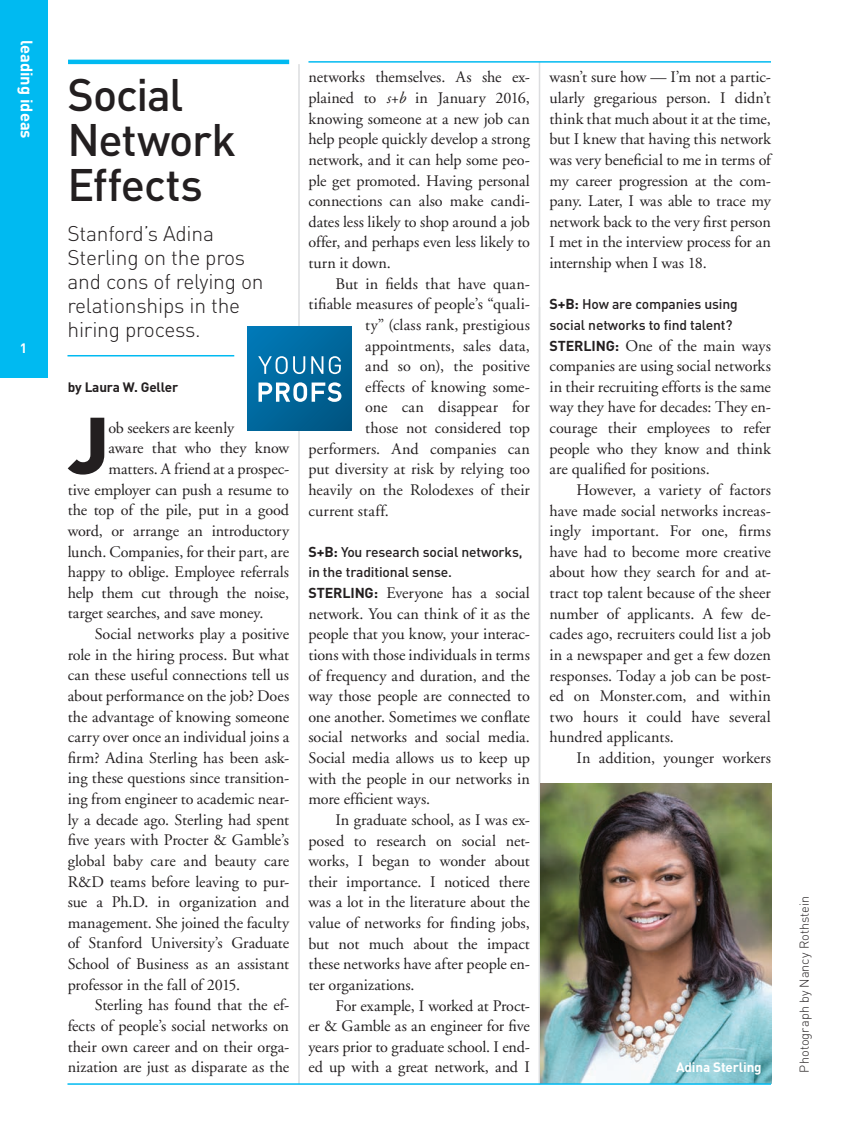
<style>
.page{position:relative;width:864px;height:1134px;background:#fff}
.page>*{position:absolute;margin:0;border:0;box-sizing:border-box;transform-origin:0 0}
.t1{font:900 79.2px "DIN";color:#231f20}
.t2{font:500 45px/45px "DIN";letter-spacing:-.025em;color:#231f20}
.t3{font:300 21px/24px "DIN";letter-spacing:-.01em;color:#231f20}
.t4{font:700 16.5px "DIN";color:#fff}
.t5{font:16.2px/20.5px "Adobe Garamond";color:#231f20;text-align:justify}
.t6{font:16.2px "Adobe Garamond";letter-spacing:-.02em;color:#231f20}
.t7{font:500 13.8px/20.5px "DIN";letter-spacing:-.01em;color:#231f20}
.t8{font:700 13.5px "DIN";letter-spacing:-.01em;color:#231f20}
.t9{font:700 13.5px "DIN";letter-spacing:-.01em;color:#fff}
.t10{font:300 12.75px "DIN";color:#231f20}
.s1{font-style:italic}
.s2{font-weight:700;font-size:14.25px}
.s3{font-family:"DIN";font-weight:700;font-size:14.25px}
</style>
<div class="page">
<div style="left:0;top:0;width:47px;height:378px;background:#00baf1"></div>
<hr style="left:539px;top:62px;width:1px;height:1023px;background:#dcdddf">
<hr style="left:308px;top:61px;width:463px;height:2px;background:#00baf1">
<hr style="left:298px;top:64px;width:2px;height:1020px;background:#dcdddf">
<hr style="left:68px;top:355px;width:166px;height:1px;background:#00baf1">
<hr style="left:68px;top:60px;width:221px;height:4px;background:#00baf1">
<svg style="left:248px;top:327px;width:104px;height:104px;background:#00679c"></svg>
<svg style="left:311px;top:356px;width:12px;height:18px"></svg>
<svg style="left:329px;top:356px;width:12px;height:18px"></svg>
<svg style="left:259px;top:382px;width:82px;height:20px"></svg>
<svg style="left:258px;top:356px;width:47px;height:18px"></svg>
<img style="left:540px;top:783px;width:231px;height:300px">
<hr style="left:67px;top:1083px;width:704px;height:2px;background:#00baf1">
<p class="t4" style="left:38px;top:40px;width:100px;rotate:90deg">leading ideas</p>
<p class="t9" style="left:20px;top:339px;width:9px">1</p>
<h2 class="t2" style="left:68px;top:71px;width:170px">Social<br>Network<br>Effects</h2>
<p class="t3" style="left:68px;top:221px;width:198px">Stanford’s Adina<br>Sterling on the pros and cons of relying on relationships in the hiring process.</p>
<p class="t8" style="left:68px;top:378px;width:112px">by Laura W. Geller</p>
<h1 class="t1" style="left:68px;top:392px;width:42px">J</h1>
<p class="t5" style="left:108px;top:418px;width:127px">ob seekers are keenly</p>
<p class="t5" style="left:108px;top:438px;width:182px">aware that who they know</p>
<p class="t5" style="left:108px;top:459px;width:182px">matters. A friend at a prospec-</p>
<p class="t5" style="left:68px;top:480px;width:223px">tive employer can push a resume to</p>
<p class="t6" style="left:68px;top:502px;width:223px">the top of the pile, put in a good</p>
<p class="t5" style="left:68px;top:521px;width:223px">word, or arrange an introductory</p>
<p class="t5" style="left:68px;top:542px;width:223px">lunch. Companies, for their part, are</p>
<p class="t5" style="left:68px;top:562px;width:223px">happy to oblige. Employee referrals</p>
<p class="t5" style="left:68px;top:583px;width:223px">help them cut through the noise,</p>
<p class="t5" style="left:68px;top:603px;width:197px">target searches, and save money.</p>
<p class="t5" style="left:95px;top:624px;width:196px">Social networks play a positive</p>
<p class="t5" style="left:68px;top:645px;width:223px">role in the hiring process. But what</p>
<p class="t5" style="left:68px;top:665px;width:223px">can these useful connections tell us</p>
<p class="t5" style="left:68px;top:686px;width:223px">about performance on the job? Does</p>
<p class="t5" style="left:68px;top:707px;width:223px">the advantage of knowing someone</p>
<p class="t5" style="left:68px;top:727px;width:223px">carry over once an individual joins a</p>
<p class="t5" style="left:68px;top:748px;width:223px">firm? Adina Sterling has been ask-</p>
<p class="t5" style="left:68px;top:768px;width:223px">ing these questions since transition-</p>
<p class="t5" style="left:68px;top:789px;width:223px">ing from engineer to academic near-</p>
<p class="t5" style="left:68px;top:810px;width:223px">ly a decade ago. Sterling had spent</p>
<p class="t5" style="left:68px;top:830px;width:223px">five years with Procter &amp; Gamble’s</p>
<p class="t5" style="left:68px;top:851px;width:223px">global baby care and beauty care</p>
<p class="t5" style="left:68px;top:872px;width:223px">R&amp;D teams before leaving to pur-</p>
<p class="t5" style="left:68px;top:892px;width:223px">sue a Ph.D. in organization and</p>
<p class="t5" style="left:68px;top:913px;width:223px">management. She joined the faculty</p>
<p class="t5" style="left:68px;top:933px;width:223px">of Stanford University’s Graduate</p>
<p class="t5" style="left:68px;top:954px;width:223px">School of Business as an assistant</p>
<p class="t5" style="left:68px;top:975px;width:174px">professor in the fall of 2015.</p>
<p class="t5" style="left:95px;top:995px;width:196px">Sterling has found that the ef-</p>
<p class="t5" style="left:68px;top:1016px;width:223px">fects of people’s social networks on</p>
<p class="t5" style="left:68px;top:1037px;width:223px">their own career and on their orga-</p>
<p class="t5" style="left:68px;top:1057px;width:223px">nization are just as disparate as the</p>
<p class="t5" style="left:308px;top:67px;width:223px">networks themselves. As she ex&shy;plained to <span class="s1">s+b</span> in January 2016, knowing someone at a new job can help people quickly develop a strong network, and it can help some peo&shy;ple get promoted. Having personal connections can also make candi&shy;dates less likely to shop around a job offer, and perhaps even less likely to turn it down.</p>
<p class="t5" style="left:335px;top:274px;width:196px">But in fields that have quan-</p>
<p class="t5" style="left:308px;top:294px;width:223px">tifiable measures of people’s “quali-</p>
<p class="t5" style="left:365px;top:315px;width:166px">ty” (class rank, prestigious</p>
<p class="t5" style="left:365px;top:336px;width:166px">appointments, sales data,</p>
<p class="t5" style="left:365px;top:356px;width:166px">and so on), the positive</p>
<p class="t5" style="left:365px;top:377px;width:166px">effects of knowing some-</p>
<p class="t5" style="left:365px;top:397px;width:166px">one can disappear for</p>
<p class="t5" style="left:365px;top:418px;width:166px">those not considered top</p>
<p class="t5" style="left:309px;top:439px;width:223px">performers. And companies can</p>
<p class="t5" style="left:309px;top:459px;width:223px">put diversity at risk by relying too</p>
<p class="t5" style="left:309px;top:480px;width:223px">heavily on the Rolodexes of their</p>
<p class="t5" style="left:309px;top:501px;width:82px">current staff.</p>
<p class="t7" style="left:308px;top:541px;width:216px"><span class="s2">S+B:</span> You research social networks, in the traditional sense.</p>
<p class="t5" style="left:308px;top:583px;width:223px"><span class="s3">STERLING:</span> Everyone has a social network. You can think of it as the people that you know, your interac&shy;tions with those individuals in terms of frequency and duration, and the way those people are connected to one another. Sometimes we conflate social networks and social media.<br>Social media allows us to keep up with the people in our networks in more efficient ways.</p>
<p class="t5" style="left:308px;top:810px;width:223px;text-indent:27px">In graduate school, as I was ex&shy;posed to research on social net&shy;works, I began to wonder about their importance. I noticed there was a lot in the literature about the value of networks for finding jobs, but not much about the impact these networks have after people en&shy;ter organizations.</p>
<p class="t5" style="left:308px;top:996px;width:223px;text-indent:27px">For example, I worked at Proct&shy;er &amp; Gamble as an engineer for five years prior to graduate school. I end&shy;ed up with a great network, and I</p>
<p class="t5" style="left:549px;top:67px;width:223px">wasn’t sure how — I’m not a partic&shy;ularly gregarious person. I didn’t think that much about it at the time, but I knew that having this network was very beneficial to me in terms of my career progression at the com&shy;pany. Later, I was able to trace my network back to the very first person I met in the interview process for an internship when I was 18.</p>
<p class="t7" style="left:549px;top:294px;width:190px"><span class="s2">S+B:</span> How are companies using social networks to find talent?</p>
<p class="t5" style="left:549px;top:336px;width:223px"><span class="s3">STERLING:</span> One of the main ways companies are using social networks in their recruiting efforts is the same way they have for decades: They en&shy;courage their employees to refer people who they know and think are qualified for positions.</p>
<p class="t5" style="left:549px;top:480px;width:223px;text-indent:27px">However, a variety of factors have made social networks increas&shy;ingly important. For one, firms have had to become more creative about how they search for and at&shy;tract top talent because of the sheer number of applicants. A few de&shy;cades ago, recruiters could list a job in a newspaper and get a few dozen responses. Today a job can be post&shy;ed on Monster.com, and within two hours it could have several hundred applicants.</p>
<p class="t5" style="left:576px;top:748px;width:196px">In addition, younger workers</p>
<p class="t9" style="left:676px;top:1058px;width:87px">Adina Sterling</p>
<p class="t10" style="left:796px;top:1072px;width:178px;rotate:-90deg">Photograph by Nancy Rothstein</p>
</div>
